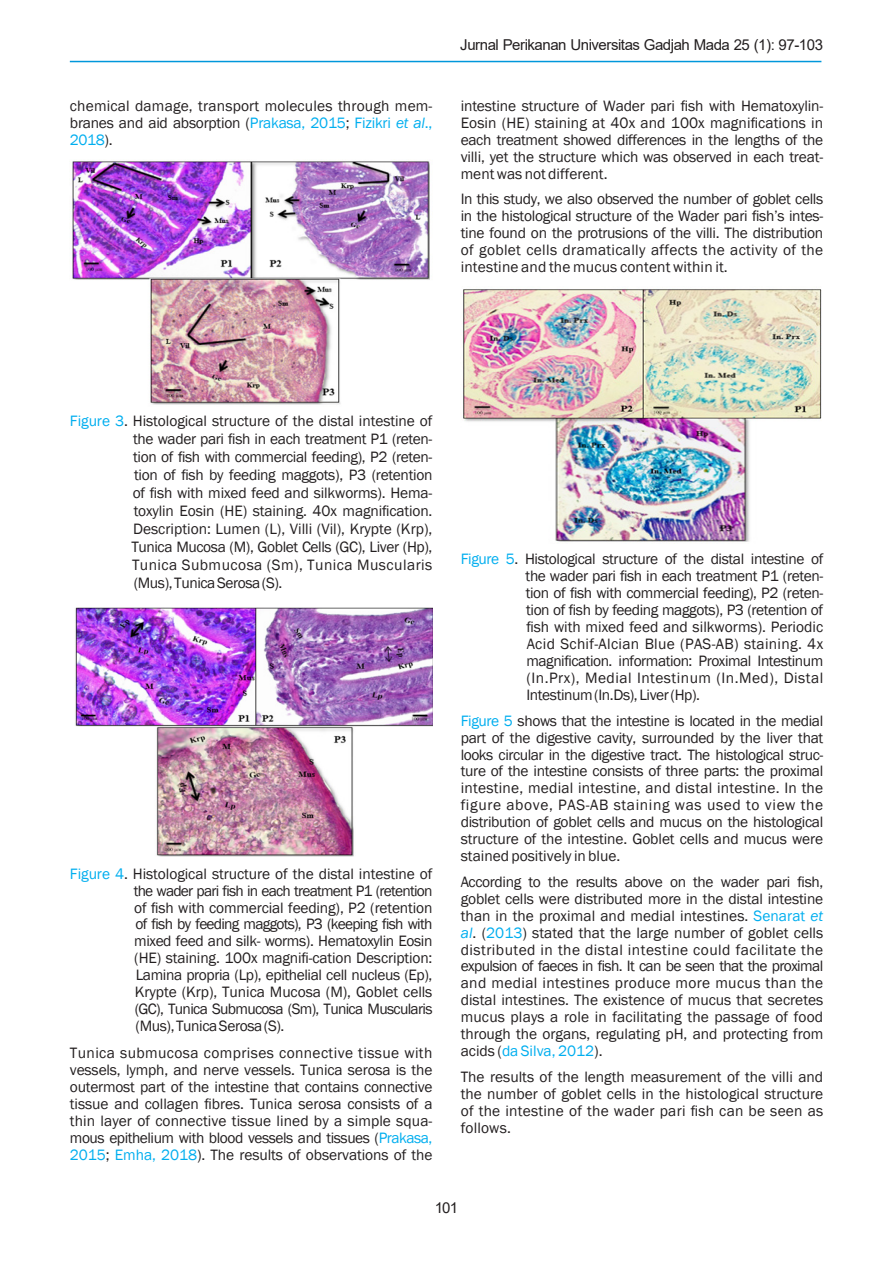
<style>
.page{position:relative;width:893px;height:1263px;background:#fff}
.page>*{position:absolute;margin:0;border:0;box-sizing:border-box;transform-origin:0 0}
.Isi{font:15.45px/17px "Franklin Gothic";letter-spacing:-.01em;color:#231f20;text-align:justify}
.Isi-2{font:15.45px/17px "Franklin Gothic";letter-spacing:-.03em;color:#231f20}
.Isi-3{font:15.45px "Franklin Gothic";letter-spacing:.02em;color:#231f20}
.Isi-4{font:15.45px "Franklin Gothic";letter-spacing:-.05em;color:#231f20}
.Isi-5{font:15.45px "Franklin Gothic";letter-spacing:.03em;color:#231f20}
.Isi-6{font:15.45px "Franklin Gothic";letter-spacing:.01em;color:#231f20}
.Isi-7{font:15.45px "Franklin Gothic";letter-spacing:.015em;color:#231f20}
.Isi-8{font:15.45px "Franklin Gothic";letter-spacing:-.045em;color:#231f20}
.Isi-9{font:15.45px "Franklin Gothic";color:#00aeef}
.t1{font:15px "Arial";letter-spacing:-.03em;color:#231f20}
.s1{color:#00aeef}
.s2{font-style:italic;color:#00aeef}
.s3{color:#231f20}
</style>
<div class="page">
<img style="left:71px;top:161px;width:359px;height:244px">
<img style="left:75px;top:608px;width:357px;height:248px">
<img style="left:463px;top:289px;width:359px;height:253px">
<hr style="left:70px;top:61px;width:751px;height:1px;background:#0097db">
<p class="Isi" style="left:70px;top:98px;width:364px">chemical damage, transport molecules through mem&shy;branes and aid absorption (<span class="s1">Prakasa, 2015</span>; <span class="s1">Fizikri</span> <span class="s2">et al</span><span class="s1">., 2018</span>).</p>
<p class="t1" style="left:460px;top:35px;width:364px">Jurnal Perikanan Universitas Gadjah Mada 25 (1): 97-103</p>
<p class="Isi" style="left:461px;top:98px;width:364px">intestine structure of Wader pari fish with Hematoxylin-<br>Eosin (HE) staining at 40x and 100x magnifications in</p>
<p class="Isi" style="left:461px;top:132px;width:364px">each treatment showed differences in the lengths of the</p>
<p class="Isi" style="left:461px;top:149px;width:364px">villi, yet the structure which was observed in each treat-</p>
<p class="Isi" style="left:461px;top:166px;width:148px">ment was not different.</p>
<p class="Isi" style="left:461px;top:191px;width:364px">In this study, we also observed the number of goblet cells</p>
<p class="Isi" style="left:461px;top:208px;width:364px">in the histological structure of the Wader pari fish’s intes-</p>
<p class="Isi" style="left:461px;top:225px;width:364px">tine found on the protrusions of the villi. The distribution</p>
<p class="Isi-3" style="left:461px;top:241px;width:364px">of goblet cells dramatically affects the activity of the</p>
<p class="Isi-6" style="left:461px;top:257px;width:269px">intestine and the mucus content within it.</p>
<p class="Isi" style="left:70px;top:412px;width:364px"><span class="s1">Figure 3</span>. Histological structure of the distal intestine of</p>
<p class="Isi" style="left:133px;top:430px;width:301px">the wader pari fish in each treatment P1 (reten-</p>
<p class="Isi" style="left:133px;top:448px;width:301px">tion of fish with commercial feeding), P2 (reten-</p>
<p class="Isi" style="left:134px;top:466px;width:300px">tion of fish by feeding maggots), P3 (retention</p>
<p class="Isi" style="left:133px;top:484px;width:301px">of fish with mixed feed and silkworms). Hema-</p>
<p class="Isi" style="left:134px;top:502px;width:300px">toxylin Eosin (HE) staining. 40x magnification.</p>
<p class="Isi" style="left:133px;top:520px;width:301px">Description: Lumen (L), Villi (Vil), Krypte (Krp),</p>
<p class="Isi" style="left:131px;top:538px;width:302px">Tunica Mucosa (M), Goblet Cells (GC), Liver (Hp),</p>
<p class="Isi-5" style="left:132px;top:555px;width:302px">Tunica Submucosa (Sm), Tunica Muscularis</p>
<p class="Isi" style="left:134px;top:574px;width:150px">(Mus), Tunica Serosa (S).</p>
<p class="Isi" style="left:70px;top:865px;width:364px"><span class="s1">Figure 4</span>. Histological structure of the distal intestine of</p>
<p class="Isi-4" style="left:134px;top:881px;width:300px">the wader pari fish in each treatment P1 (retention</p>
<p class="Isi" style="left:134px;top:899px;width:300px">of fish with commercial feeding), P2 (retention</p>
<p class="Isi-4" style="left:135px;top:915px;width:298px">of fish by feeding maggots), P3 (keeping fish with</p>
<p class="Isi" style="left:134px;top:933px;width:300px">mixed feed and silk- worms). Hematoxylin Eosin</p>
<p class="Isi" style="left:134px;top:950px;width:300px">(HE) staining. 100x magnifi-cation Description:</p>
<p class="Isi" style="left:136px;top:967px;width:298px">Lamina propria (Lp), epithelial cell nucleus (Ep),</p>
<p class="Isi" style="left:135px;top:984px;width:299px">Krypte (Krp), Tunica Mucosa (M), Goblet cells</p>
<p class="Isi-8" style="left:135px;top:999px;width:299px">(GC), Tunica Submucosa (Sm), Tunica Muscularis</p>
<p class="Isi" style="left:136px;top:1018px;width:150px">(Mus), Tunica Serosa (S).</p>
<p class="Isi" style="left:70px;top:1045px;width:364px">Tunica submucosa comprises connective tissue with vessels, lymph, and nerve vessels. Tunica serosa is the outermost part of the intestine that contains connective tissue and collagen fibres. Tunica serosa consists of a</p>
<p class="Isi" style="left:70px;top:1113px;width:364px">thin layer of connective tissue lined by a simple squa-</p>
<p class="Isi-2" style="left:70px;top:1130px;width:364px">mous epithelium with blood vessels and tissues (<span class="s1">Prakasa,<br>2015</span>; <span class="s1">Emha, 2018</span>). The results of observations of the</p>
<p class="Isi" style="left:461px;top:551px;width:364px"><span class="s1">Figure 5</span>. Histological structure of the distal intestine of</p>
<p class="Isi" style="left:526px;top:568px;width:299px">the wader pari fish in each treatment P1 (reten-</p>
<p class="Isi" style="left:526px;top:585px;width:299px">tion of fish with commercial feeding), P2 (reten-</p>
<p class="Isi" style="left:526px;top:602px;width:299px">tion of fish by feeding maggots), P3 (retention of</p>
<p class="Isi" style="left:526px;top:619px;width:298px">fish with mixed feed and silkworms). Periodic</p>
<p class="Isi-3" style="left:527px;top:634px;width:298px">Acid Schif-Alcian Blue (PAS-AB) staining. 4x</p>
<p class="Isi-2" style="left:526px;top:653px;width:298px">magnification. information: Proximal Intestinum</p>
<p class="Isi-5" style="left:527px;top:668px;width:298px">(In.Prx), Medial Intestinum (In.Med), Distal</p>
<p class="Isi" style="left:526px;top:687px;width:175px">Intestinum (In.Ds), Liver (Hp).</p>
<p class="Isi" style="left:461px;top:712px;width:364px"><span class="s1">Figure 5</span> shows that the intestine is located in the medial part of the digestive cavity, surrounded by the liver that</p>
<p class="Isi-2" style="left:461px;top:746px;width:364px">looks circular in the digestive tract. The histological struc-</p>
<p class="Isi" style="left:461px;top:763px;width:364px">ture of the intestine consists of three parts: the proximal intestine, medial intestine, and distal intestine. In the</p>
<p class="Isi" style="left:461px;top:797px;width:364px">figure above, PAS-AB staining was used to view the distribution of goblet cells and mucus on the histological structure of the intestine. Goblet cells and mucus were stained positively in blue.</p>
<p class="Isi" style="left:461px;top:873px;width:364px">According to the results above on the wader pari fish,</p>
<p class="Isi" style="left:461px;top:890px;width:364px">goblet cells were distributed more in the distal intestine</p>
<p class="Isi" style="left:461px;top:907px;width:364px">than in the proximal and medial intestines. <span class="s1">Senarat</span> <span class="s2">et</span></p>
<p class="Isi" style="left:461px;top:924px;width:364px"><span class="s2">al</span>. (<span class="s1">2013</span>) stated that the large number of goblet cells</p>
<p class="Isi" style="left:461px;top:941px;width:364px">distributed in the distal intestine could facilitate the expulsion of faeces in fish. It can be seen that the proximal and medial intestines produce more mucus than the</p>
<p class="Isi" style="left:461px;top:992px;width:364px">distal intestines. The existence of mucus that secretes mucus plays a role in facilitating the passage of food</p>
<p class="Isi" style="left:461px;top:1026px;width:364px">through the organs, regulating pH, and protecting from</p>
<p class="Isi-9" style="left:461px;top:1041px;width:143px"><span class="s3">acids (</span>da Silva, 2012<span class="s3">).</span></p>
<p class="Isi" style="left:461px;top:1068px;width:364px">The results of the length measurement of the villi and</p>
<p class="Isi" style="left:461px;top:1085px;width:364px">the number of goblet cells in the histological structure</p>
<p class="Isi-7" style="left:461px;top:1101px;width:364px">of the intestine of the wader pari fish can be seen as</p>
<p class="Isi-6" style="left:461px;top:1118px;width:52px">follows.</p>
<p class="t1" style="left:435px;top:1198px;width:25px">101</p>
</div>
